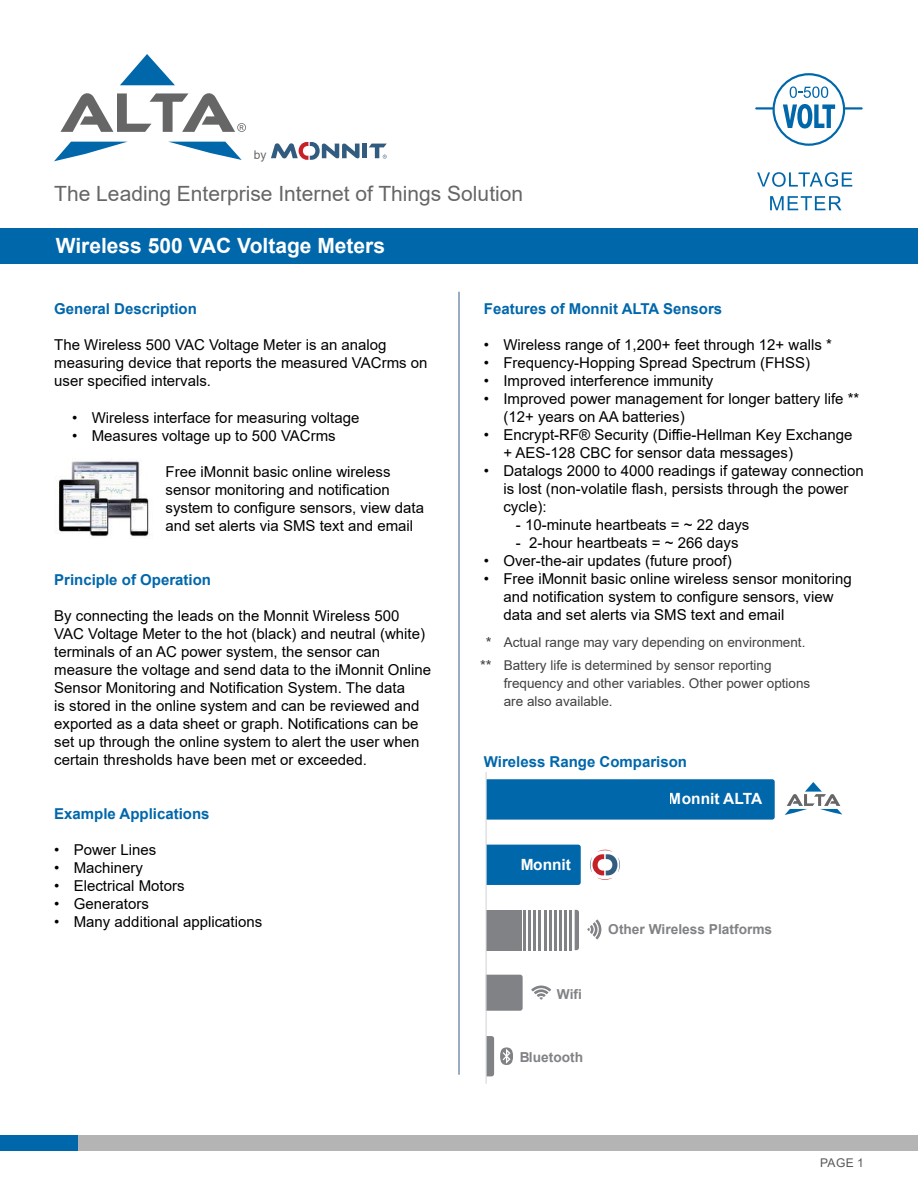
<style>
.page{position:relative;width:918px;height:1188px;background:#fff}
.page>*{position:absolute;margin:0;border:0;box-sizing:border-box;transform-origin:0 0}
.t1{font:21px "Arial";color:#666}
.t2{font:700 21px "Arial";color:#fff}
.t3{font:700 15.45px "Arial";color:#fff}
.t4{font:15px/18px "Arial";color:#000}
.t5{font:700 15px "Arial";color:#0067ab}
.t6{font:700 13.8px "Arial";color:#808285}
.t7{font:13.5px/23px "Arial";color:#404042}
.t8{font:12px "Arial";color:#57585b}
.t9{font:12px "Arial";color:#666}
.s1{font-size:15px}
</style>
<div class="page">
<img style="left:57px;top:461px;width:93px;height:76px">
<div style="left:0;top:228px;width:918px;height:35px;background:#0067ab"></div>
<div style="left:0;top:1135px;width:918px;height:16px;background:#b4b4b4"></div>
<div style="left:0;top:1135px;width:78px;height:16px;background:#0067ab"></div>
<hr style="left:459px;top:292px;width:1px;height:783px;background:#335d80">
<svg style="left:120px;top:54px;width:55px;height:31px"></svg>
<svg style="left:54px;top:142px;width:72px;height:19px"></svg>
<svg style="left:170px;top:142px;width:72px;height:18px"></svg>
<svg style="left:60px;top:93px;width:186px;height:39px"></svg>
<div style="left:362px;top:144px;width:5px;height:14px;background:#325c7f"></div>
<svg style="left:271px;top:142px;width:89px;height:18px"></svg>
<svg style="left:369px;top:144px;width:18px;height:15px"></svg>
<svg style="left:757px;top:172px;width:95px;height:15px"></svg>
<svg style="left:770px;top:196px;width:72px;height:14px"></svg>
<svg style="left:755px;top:73px;width:108px;height:73px"></svg>
<div style="left:487px;top:779px;width:288px;height:41px;background:#0067ab"></div>
<div style="left:487px;top:845px;width:94px;height:40px;background:#0067ab"></div>
<svg style="left:575px;top:910px;width:4px;height:40px"></svg>
<svg style="left:487px;top:975px;width:64px;height:101px"></svg>
<svg style="left:590px;top:850px;width:30px;height:30px"></svg>
<svg style="left:587px;top:919px;width:14px;height:20px"></svg>
<div style="left:486px;top:910px;width:35px;height:40px;background:#808285"></div>
<hr style="left:523px;top:910px;width:3px;height:40px;background:#808285">
<hr style="left:528px;top:910px;width:3px;height:40px;background:#808285">
<hr style="left:533px;top:910px;width:3px;height:40px;background:#808285">
<hr style="left:539px;top:910px;width:2px;height:40px;background:#808285">
<hr style="left:544px;top:910px;width:2px;height:40px;background:#808285">
<hr style="left:549px;top:910px;width:2px;height:40px;background:#808285">
<hr style="left:554px;top:910px;width:3px;height:40px;background:#808285">
<hr style="left:559px;top:910px;width:3px;height:40px;background:#808285">
<hr style="left:564px;top:910px;width:3px;height:40px;background:#808285">
<hr style="left:570px;top:910px;width:2px;height:40px;background:#808285">
<svg style="left:785px;top:782px;width:57px;height:33px"></svg>
<hr style="left:486px;top:772px;width:1px;height:311px;background:#d1d2d3">
<p class="t9" style="left:254px;top:150px;width:14px">by</p>
<h1 class="t1" style="left:54px;top:186px;width:470px">The Leading Enterprise Internet of Things Solution</h1>
<h1 class="t2" style="left:56px;top:238px;width:331px">Wireless 500 VAC Voltage Meters</h1>
<p class="t5" style="left:54px;top:303px;width:144px">General Description</p>
<p class="t4" style="left:54px;top:337px;width:375px">The Wireless 500 VAC Voltage Meter is an analog measuring device that reports the measured VACrms on user speci昀椀ed intervals.</p>
<p class="t4" style="left:72px;top:410px;width:289px">• Wireless interface for measuring voltage</p>
<p class="t4" style="left:72px;top:428px;width:265px">• Measures voltage up to 500 VACrms</p>
<p class="t4" style="left:166px;top:464px;width:260px">Free iMonnit basic online wireless sensor monitoring and noti昀椀cation system to con昀椀gure sensors, view data and set alerts via SMS text and email</p>
<p class="t5" style="left:54px;top:574px;width:158px">Principle of Operation</p>
<p class="t4" style="left:54px;top:608px;width:378px">By connecting the leads on the Monnit Wireless 500<br>VAC Voltage Meter to the hot (black) and neutral (white) terminals of an AC power system, the sensor can measure the voltage and send data to the iMonnit Online Sensor Monitoring and Noti昀椀cation System. The data<br>is stored in the online system and can be reviewed and exported as a data sheet or graph. Noti昀椀cations can be set up through the online system to alert the user when certain thresholds have been met or exceeded.</p>
<p class="t5" style="left:54px;top:808px;width:157px">Example Applications</p>
<p class="t4" style="left:54px;top:842px;width:104px">• Power Lines</p>
<p class="t4" style="left:54px;top:860px;width:90px">• Machinery</p>
<p class="t4" style="left:54px;top:878px;width:132px">• Electrical Motors</p>
<p class="t4" style="left:54px;top:896px;width:96px">• Generators</p>
<p class="t4" style="left:54px;top:914px;width:209px">• Many additional applications</p>
<p class="t5" style="left:484px;top:303px;width:240px">Features of Monnit ALTA Sensors</p>
<p class="t4" style="left:484px;top:337px;width:349px">• Wireless range of 1,200+ feet through 12+ walls *</p>
<p class="t4" style="left:484px;top:355px;width:328px">• Frequency-Hopping Spread Spectrum (FHSS)</p>
<p class="t4" style="left:484px;top:373px;width:231px">• Improved interference immunity</p>
<p class="t4" style="left:503px;top:391px;width:357px;text-indent:-20px">• Improved power management for longer battery life ** (12+ years on AA batteries)</p>
<p class="t4" style="left:503px;top:427px;width:351px;text-indent:-20px">• Encrypt-RF® Security (Di昀케e-Hellman Key Exchange + AES-128 CBC for sensor data messages)</p>
<p class="t4" style="left:503px;top:463px;width:362px;text-indent:-20px">• Datalogs 2000 to 4000 readings if gateway connection is lost (non-volatile 昀氀ash, persists through the power cycle):</p>
<p class="t4" style="left:516px;top:516px;width:235px">- 10-minute heartbeats = ~ 22 days</p>
<p class="t4" style="left:516px;top:534px;width:224px">- 2-hour heartbeats = ~ 266 days</p>
<p class="t4" style="left:484px;top:553px;width:249px">• Over-the-air updates (future proof)</p>
<p class="t4" style="left:503px;top:571px;width:350px;text-indent:-20px">• Free iMonnit basic online wireless sensor monitoring and noti昀椀cation system to con昀椀gure sensors, view data and set alerts via SMS text and email</p>
<p class="t7" style="left:480px;top:631px;width:327px;text-indent:6px"><span class="s1">*</span> Actual range may vary depending on environment. <span class="s1">**</span> Battery life is determined by sensor reporting</p>
<p class="t7" style="left:504px;top:674px;width:308px;line-height:18px">frequency and other variables. Other power options are also available.</p>
<p class="t5" style="left:484px;top:756px;width:205px">Wireless Range Comparison</p>
<p class="t3" style="left:669px;top:790px;width:95px">Monnit ALTA</p>
<p class="t3" style="left:520px;top:856px;width:52px">Monnit</p>
<p class="t6" style="left:557px;top:986px;width:27px">Wifi</p>
<p class="t6" style="left:519px;top:1049px;width:66px">Bluetooth</p>
<p class="t6" style="left:608px;top:921px;width:165px">Other Wireless Platforms</p>
<p class="t8" style="left:820px;top:1158px;width:45px">PAGE 1</p>
</div>
